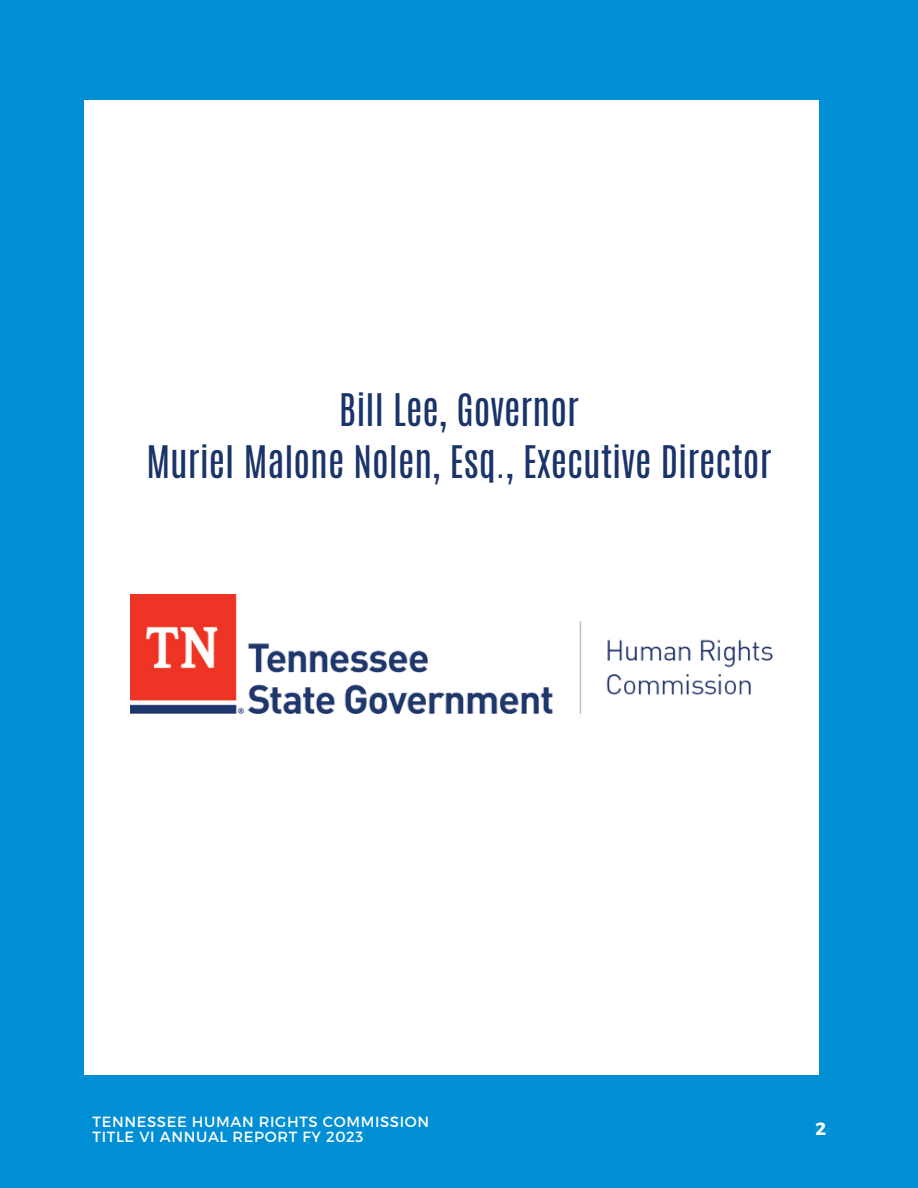
<style>
.page{position:relative;width:918px;height:1188px;background:#008ed4}
.page>*{position:absolute;margin:0;border:0;box-sizing:border-box;transform-origin:0 0}
.t1{font:37.5px "Antonio";color:#1a3369}
.t2{font:700 17.85px "Montserrat";color:#fff}
.t3{font:14.7px "Montserrat";letter-spacing:.045em;color:#fff}
</style>
<div class="page">
<div style="left:84px;top:100px;width:735px;height:974px;background:#fff"></div>
<img style="left:130px;top:594px;width:643px;height:119px">
<p class="t1" style="left:339px;top:383px;width:242px">Bill Lee, Governor</p>
<p class="t1" style="left:146px;top:435px;width:627px">Muriel Malone Nolen, Esq., Executive Director</p>
<p class="t3" style="left:93px;top:1112px;width:338px">TENNESSEE HUMAN RIGHTS COMMISSION</p>
<p class="t3" style="left:93px;top:1128px;width:272px">TITLE VI ANNUAL REPORT FY 2023</p>
<p class="t2" style="left:816px;top:1117px;width:12px">2</p>
</div>
